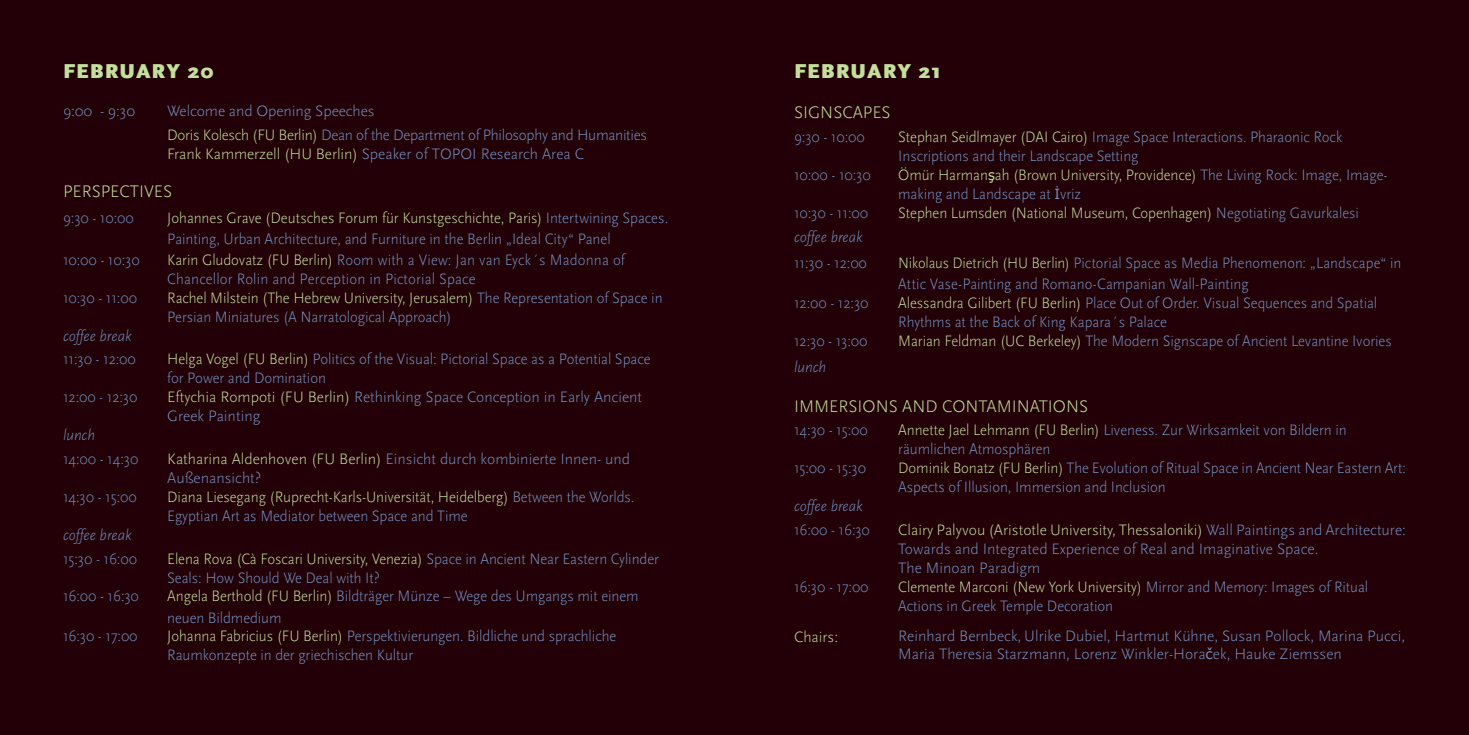
<style>
.page{position:relative;width:1469px;height:735px;background:#fff}
.page>*{position:absolute;margin:0;border:0;box-sizing:border-box;transform-origin:0 0}
.t1{font:900 21px "Scala Sans";letter-spacing:.05em;color:#c4df9b}
.t2{font:300 17.5px "Scala Sans";color:#c4df9b}
.t3{font:300 15.75px/18.9px "Scala Sans";letter-spacing:-.005em;color:#7492c0;scale:.95 1}
.t4{font:300 15.75px/18.9px "Scala Sans";letter-spacing:-.005em;color:#7492c0}
.t5{font:300 15.75px/21px "Scala Sans";letter-spacing:-.005em;color:#7492c0;scale:.93 1}
.t6{font:300 15.75px "Scala Sans";letter-spacing:-.005em;color:#c4df9b;scale:.95 1}
.t7{font:italic 300 15.75px "Scala Sans";letter-spacing:-.005em;color:#7492c0;scale:.95 1}
.t8{font:300 15.75px "Scala Sans";letter-spacing:-.005em;color:#c4df9b}
.s1{color:#c4df9b}
.s2{font-family:"Verdana";font-weight:400;font-size:14px;color:#c4df9b}
.s3{font-family:"Verdana";font-weight:400;font-size:14px}
.s4{color:#7492c0}
</style>
<div class="page">
<div style="left:0;top:0;width:1468px;height:734px;background:#230007"></div>
<h1 class="t1" style="left:63px;top:59px;width:152px">FEBRUARY 20</h1>
<p class="t4" style="left:63px;top:102px;width:74px">9:00 - 9:30</p>
<p class="t4" style="left:167px;top:99px;width:481px;line-height:23.8px">Welcome and Opening Speeches<br><span class="s1">Doris Kolesch (FU Berlin)</span> Dean of the Department of Philosophy and Humanities</p>
<p class="t4" style="left:167px;top:144px;width:418px"><span class="s1">Frank Kammerzell (HU Berlin)</span> Speaker of TOPOI Research Area C</p>
<p class="t2" style="left:63px;top:181px;width:111px">PERSPECTIVES</p>
<p class="t3" style="left:63px;top:208px;width:76px">9:30 - 10:00</p>
<p class="t3" style="left:167px;top:207px;width:529px;line-height:21px"><span class="s1">Johannes Grave (Deutsches Forum für Kunstgeschichte, Paris)</span> Intertwining Spaces.<br>Painting, Urban Architecture, and Furniture in the Berlin „Ideal City“ Panel</p>
<p class="t3" style="left:63px;top:250px;width:82px">10:00 - 10:30</p>
<p class="t3" style="left:167px;top:250px;width:483px"><span class="s1">Karin Gludovatz (FU Berlin)</span> Room with a View: Jan van Eyck´s Madonna of<br>Chancellor Rolin and Perception in Pictorial Space</p>
<p class="t3" style="left:63px;top:288px;width:79px">10:30 - 11:00</p>
<p class="t3" style="left:167px;top:288px;width:523px"><span class="s1">Rachel Milstein (The Hebrew University, Jerusalem)</span> The Representation of Space in<br>Persian Miniatures (A Narratological Approach)</p>
<p class="t7" style="left:63px;top:326px;width:74px">coffee break</p>
<p class="t3" style="left:63px;top:350px;width:78px">11:30 - 12:00</p>
<p class="t3" style="left:167px;top:350px;width:510px"><span class="s1">Helga Vogel (FU Berlin)</span> Politics of the Visual: Pictorial Space as a Potential Space for Power and Domination</p>
<p class="t3" style="left:63px;top:387px;width:80px">12:00 - 12:30</p>
<p class="t4" style="left:167px;top:387px;width:476px"><span class="s1">Eftychia Rompoti (FU Berlin)</span> Rethinking Space Conception in Early Ancient<br>Greek Painting</p>
<p class="t7" style="left:63px;top:425px;width:35px">lunch</p>
<p class="t3" style="left:63px;top:449px;width:81px">14:00 - 14:30</p>
<p class="t4" style="left:167px;top:449px;width:464px"><span class="s1">Katharina Aldenhoven (FU Berlin)</span> Einsicht durch kombinierte Innen- und<br>Außenansicht?</p>
<p class="t3" style="left:63px;top:487px;width:79px">14:30 - 15:00</p>
<p class="t3" style="left:167px;top:487px;width:493px"><span class="s1">Diana Liesegang (Ruprecht-Karls-Universität, Heidelberg)</span> Between the Worlds.<br>Egyptian Art as Mediator between Space and Time</p>
<p class="t7" style="left:63px;top:525px;width:74px">coffee break</p>
<p class="t3" style="left:63px;top:548px;width:79px">15:30 - 16:00</p>
<p class="t3" style="left:167px;top:548px;width:519px"><span class="s1">Elena Rova (Cà Foscari University, Venezia)</span> Space in Ancient Near Eastern Cylinder<br>Seals: How Should We Deal with It?</p>
<p class="t3" style="left:63px;top:586px;width:81px">16:00 - 16:30</p>
<p class="t3" style="left:167px;top:585px;width:497px;line-height:21px"><span class="s1">Angela Berthold (FU Berlin)</span> Bildträger Münze – Wege des Umgangs mit einem neuen Bildmedium</p>
<p class="t3" style="left:63px;top:626px;width:80px">16:30 - 17:00</p>
<p class="t3" style="left:167px;top:626px;width:474px"><span class="s1">Johanna Fabricius (FU Berlin)</span> Perspektivierungen. Bildliche und sprachliche<br>Raumkonzepte in der griechischen Kultur</p>
<h1 class="t1" style="left:794px;top:59px;width:148px">FEBRUARY 21</h1>
<p class="t2" style="left:794px;top:102px;width:98px">SIGNSCAPES</p>
<p class="t3" style="left:794px;top:127px;width:76px">9:30 - 10:00</p>
<p class="t3" style="left:898px;top:127px;width:469px"><span class="s1">Stephan Seidlmayer (DAI Cairo)</span> Image Space Interactions. Pharaonic Rock<br>Inscriptions and their Landscape Setting</p>
<p class="t3" style="left:794px;top:165px;width:82px">10:00 - 10:30</p>
<p class="t3" style="left:898px;top:165px;width:516px"><span class="s1">Ömür Harman</span><span class="s2">ş</span><span class="s1">ah (Brown University, Providence)</span> The Living Rock: Image, Image&shy;making and Landscape at <span class="s3">İ</span>vriz</p>
<p class="t3" style="left:794px;top:203px;width:79px">10:30 - 11:00</p>
<p class="t6" style="left:898px;top:203px;width:486px">Stephen Lumsden (National Museum, Copenhagen) <span class="s4">Negotiating Gavurkalesi</span></p>
<p class="t7" style="left:794px;top:227px;width:74px">coffee break</p>
<p class="t3" style="left:794px;top:253px;width:78px">11:30 - 12:00</p>
<p class="t5" style="left:898px;top:252px;width:542px"><span class="s1">Nikolaus Dietrich (HU Berlin)</span> Pictorial Space as Media Phenomenon: „Landscape“ in<br>Attic Vase-Painting and Romano-Campanian Wall-Painting</p>
<p class="t3" style="left:794px;top:293px;width:80px">12:00 - 12:30</p>
<p class="t3" style="left:898px;top:293px;width:506px"><span class="s1">Alessandra Gilibert (FU Berlin)</span> Place Out of Order. Visual Sequences and Spatial<br>Rhythms at the Back of King Kapara´s Palace</p>
<p class="t3" style="left:794px;top:331px;width:79px">12:30 - 13:00</p>
<p class="t3" style="left:898px;top:331px;width:521px"><span class="s1">Marian Feldman (UC Berkeley)</span> The Modern Signscape of Ancient Levantine Ivories</p>
<p class="t7" style="left:794px;top:357px;width:35px">lunch</p>
<p class="t2" style="left:794px;top:395px;width:296px">IMMERSIONS AND CONTAMINATIONS</p>
<p class="t3" style="left:794px;top:420px;width:79px">14:30 - 15:00</p>
<p class="t3" style="left:898px;top:420px;width:473px"><span class="s1">Annette Jael Lehmann (FU Berlin)</span> Liveness. Zur Wirksamkeit von Bildern in räumlichen Atmosphären</p>
<p class="t3" style="left:794px;top:458px;width:77px">15:00 - 15:30</p>
<p class="t3" style="left:898px;top:458px;width:536px"><span class="s1">Dominik Bonatz (FU Berlin)</span> The Evolution of Ritual Space in Ancient Near Eastern Art:<br>Aspects of Illusion, Immersion and Inclusion</p>
<p class="t7" style="left:794px;top:496px;width:74px">coffee break</p>
<p class="t3" style="left:794px;top:520px;width:81px">16:00 - 16:30</p>
<p class="t4" style="left:898px;top:520px;width:509px"><span class="s1">Clairy Palyvou (Aristotle University, Thessaloniki)</span> Wall Paintings and Architecture:<br>Towards and Integrated Experience of Real and Imaginative Space.<br>The Minoan Paradigm</p>
<p class="t3" style="left:794px;top:576px;width:80px">16:30 - 17:00</p>
<p class="t3" style="left:898px;top:576px;width:496px"><span class="s1">Clemente Marconi (New York University)</span> Mirror and Memory: Images of Ritual<br>Actions in Greek Temple Decoration</p>
<p class="t4" style="left:898px;top:625px;width:508px">Reinhard Bernbeck, Ulrike Dubiel, Hartmut Kühne, Susan Pollock, Marina Pucci,<br>Maria Theresia Starzmann, Lorenz Winkler-Hora<span class="s3">č</span>ek, Hauke Ziemssen</p>
<p class="t8" style="left:794px;top:626px;width:46px">Chairs:</p>
</div>
